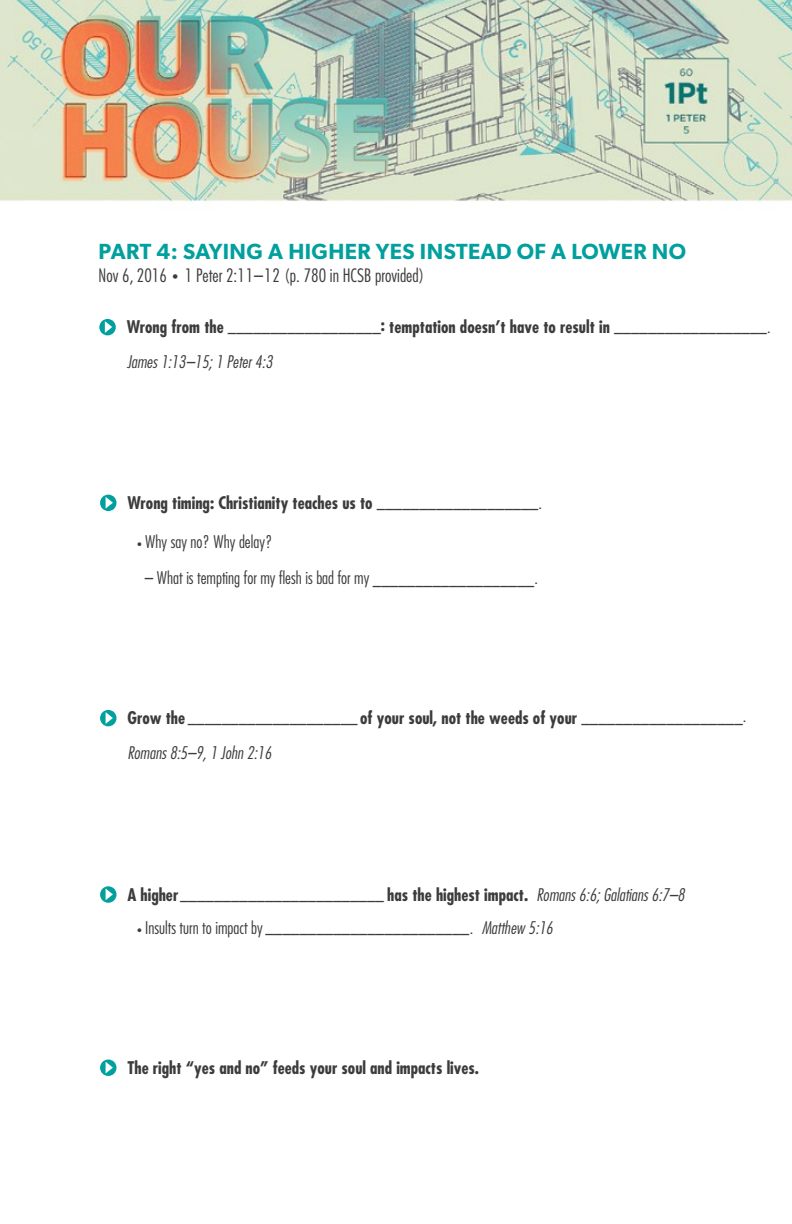
<style>
.page{position:relative;width:792px;height:1224px;background:#fff}
.page>*{position:absolute;margin:0;border:0;box-sizing:border-box;transform-origin:0 0}
.t1{font:600 22px "Gibson";letter-spacing:.02em;color:#01a09e}
.t2{font:300 condensed 18px "Futura";color:#3d3b3b}
.t3{font:700 condensed 17px/35px "Futura";color:#3d3b3b}
.t4{font:300 condensed 17px/37px "Futura";color:#3d3b3b}
.s1{font-size:12px}
.s2{font-weight:300}
.s3{font-weight:300;font-style:italic}
.s4{font-size:10px}
.s5{font-weight:700}
.s6{font-style:italic}
</style>
<div class="page">
<img style="left:0;top:0;width:792px;height:202px">
<svg style="left:99px;top:319px;width:17px;height:16px"></svg>
<svg style="left:100px;top:710px;width:17px;height:16px"></svg>
<svg style="left:100px;top:495px;width:17px;height:16px"></svg>
<svg style="left:100px;top:886px;width:17px;height:17px"></svg>
<svg style="left:100px;top:1060px;width:17px;height:16px"></svg>
<p class="t1" style="left:99px;top:238px;width:589px">PART 4: SAYING A HIGHER YES INSTEAD OF A LOWER NO</p>
<p class="t2" style="left:99px;top:264px;width:327px">Nov 6, 2016 <span class="s1">•</span> 1 Peter 2:11–12 (p. 780 in HCSB provided)</p>
<p class="t3" style="left:127px;top:310px;width:645px">Wrong from the <span class="s2">__________________</span>: temptation doesn’t have to result in <span class="s2">__________________.<br></span><span class="s3">James 1:13–15; 1 Peter 4:3</span></p>
<p class="t3" style="left:127px;top:485px;width:416px">Wrong timing: Christianity teaches us to <span class="s2">___________________.</span></p>
<p class="t4" style="left:138px;top:523px;width:136px"><span class="s4">•</span> Why say no? Why delay?</p>
<p class="t4" style="left:145px;top:559px;width:395px">– What is tempting for my flesh is bad for my ___________________.</p>
<p class="t4" style="left:127px;top:697px;width:621px"><span class="s5">Grow the</span> ____________________ <span class="s5">of your soul, not the weeds of your</span> ___________________.<br><span class="s6">Romans 8:5–9, 1 John 2:16</span></p>
<p class="t3" style="left:127px;top:877px;width:559px">A higher <span class="s2">________________________</span> has the highest impact. <span class="s3">Romans 6:6; Galatians 6:7–8</span></p>
<p class="t4" style="left:138px;top:907px;width:417px"><sub>•</sub> Insults turn to impact by ________________________. <span class="s6">Matthew 5:16</span></p>
<p class="t3" style="left:127px;top:1050px;width:353px">The right “yes and no” feeds your soul and impacts lives.</p>
</div>
